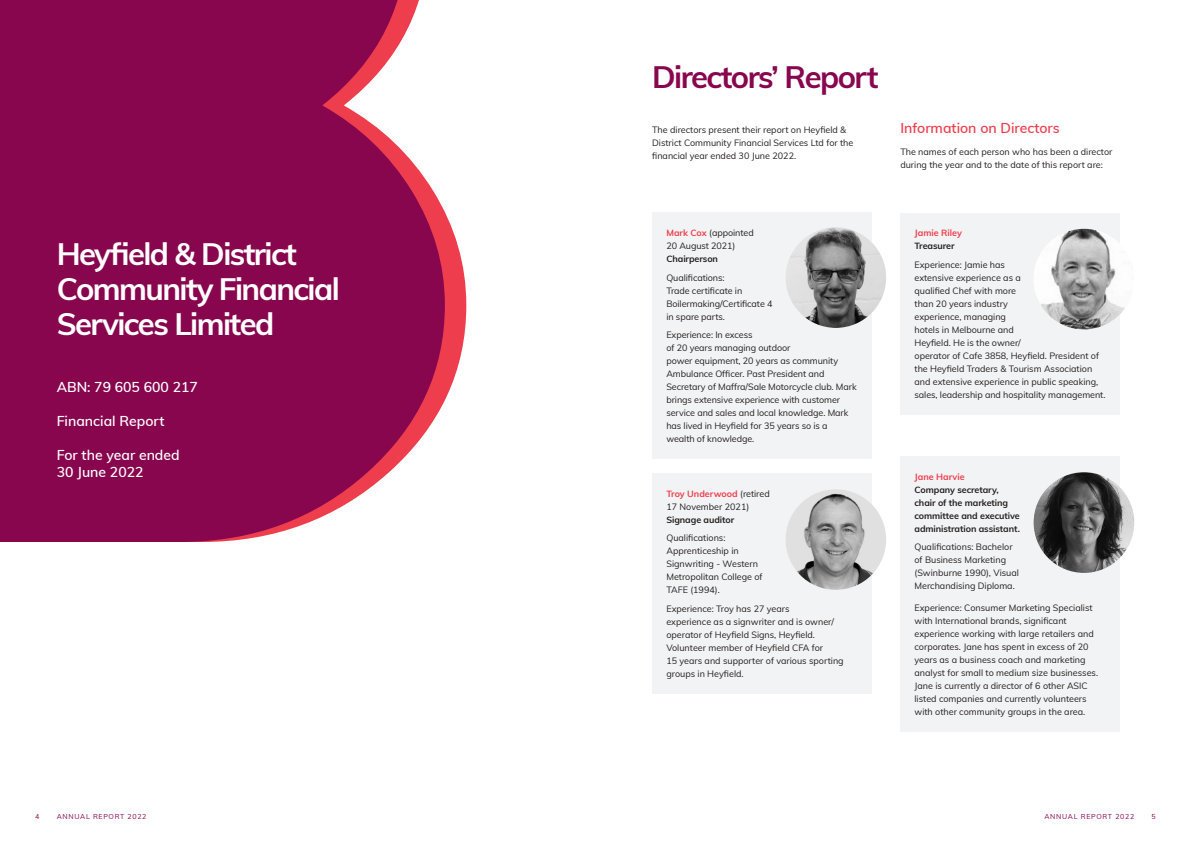
<style>
.page{position:relative;width:1191px;height:842px;background:#fff}
.page>*{position:absolute;margin:0;border:0;box-sizing:border-box;transform-origin:0 0}
.Heading_1{font:700 31px/35px "Muli";letter-spacing:-.05em;color:#fff}
.Heading_1-2{font:700 31px "Muli";letter-spacing:-.05em;color:#88064e}
.Heading_3{font:600 14px/17px "Muli";color:#fff}
.Heading_3-2{font:600 14px "Muli";color:#ee3d4c}
.Reports{font:9px/13px "Muli";color:#231f20}
.Heading_5{font:700 9px/13px "Muli";letter-spacing:-.005em;color:#231f20}
.Heading_5-2{font:9px/13px "Muli";letter-spacing:-.005em;color:#231f20}
.Heading_5-3{font:700 9px/13px "Muli";letter-spacing:-.005em;color:#ee3d4c}
.t1{font:7px "Muli";letter-spacing:.1em;color:#88064e}
.s1{font-weight:700;color:#ee3d4c}
.s2{font-weight:700}
.s3{color:#231f20}
.s4{color:#ee3d4c}
</style>
<div class="page">
<div style="left:900px;top:456px;width:220px;height:276px;background:#f2f3f4"></div>
<img style="left:1033px;top:472px;width:101px;height:101px;border-radius:50px">
<div style="left:900px;top:213px;width:220px;height:201px;background:#f2f3f4"></div>
<img style="left:1033px;top:229px;width:101px;height:100px;border-radius:50px">
<div style="left:652px;top:473px;width:220px;height:221px;background:#f2f3f4"></div>
<img style="left:785px;top:489px;width:101px;height:101px;border-radius:50px">
<div style="left:652px;top:213px;width:220px;height:246px;background:#f2f3f4"></div>
<img style="left:785px;top:227px;width:101px;height:101px;border-radius:50px">
<svg style="left:445px;top:212px;width:21px;height:188px;fill:#ee3d4c"></svg>
<svg style="left:0;top:0;width:445px;height:542px;background:#951b5c"></svg>
<p class="Heading_1" style="left:57px;top:235px;width:285px">Heyfield &amp; District<br>Community Financial<br>Services Limited</p>
<p class="Heading_3" style="left:57px;top:377px;width:143px">ABN: 79 605 600 217</p>
<p class="Heading_3" style="left:57px;top:411px;width:109px">Financial Report</p>
<p class="Heading_3" style="left:57px;top:446px;width:124px">For the year ended<br>30 June 2022</p>
<p class="Heading_1-2" style="left:652px;top:54px;width:228px">Directors’ Report</p>
<p class="Reports" style="left:652px;top:123px;width:203px">The directors present their report on Heyfield &amp;<br>District Community Financial Services Ltd for the financial year ended 30 June 2022.</p>
<p class="Heading_3-2" style="left:900px;top:118px;width:161px">Information on Directors</p>
<p class="Reports" style="left:900px;top:145px;width:214px">The names of each person who has been a director during the year and to the date of this report are:</p>
<p class="Heading_5-2" style="left:666px;top:226px;width:89px"><span class="s1">Mark Cox</span> (appointed<br>20 August 2021)<br><span class="s2">Chairperson</span></p>
<p class="Reports" style="left:666px;top:270px;width:108px">Qualifications:<br>Trade certificate in<br>Boilermaking/Certificate 4 in spare parts.</p>
<p class="Reports" style="left:666px;top:328px;width:192px">Experience: In excess<br>of 20 years managing outdoor<br>power equipment, 20 years as community Ambulance Officer. Past President and Secretary of Maffra/Sale Motorcycle club. Mark brings extensive experience with customer service and sales and local knowledge. Mark has lived in Heyfield for 35 years so is a wealth of knowledge.</p>
<p class="Heading_5-2" style="left:666px;top:486px;width:105px"><span class="s1">Troy Underwood</span> (retired<br>17 November 2021)<br><span class="s2">Signage auditor</span></p>
<p class="Reports" style="left:666px;top:531px;width:98px">Qualifications:<br>Apprenticeship in<br>Signwriting - Western<br>Metropolitan College of<br>TAFE (1994).</p>
<p class="Reports" style="left:666px;top:602px;width:179px">Experience: Troy has 27 years<br>experience as a signwriter and is owner/ operator of Heyfield Signs, Heyfield.<br>Volunteer member of Heyfield CFA for<br>15 years and supporter of various sporting groups in Heyfield.</p>
<p class="Heading_5-3" style="left:914px;top:226px;width:49px">Jamie Riley<br><span class="s3">Treasurer</span></p>
<p class="Reports" style="left:914px;top:257px;width:193px">Experience: Jamie has<br>extensive experience as a<br>qualified Chef with more<br>than 20 years industry<br>experience, managing<br>hotels in Melbourne and<br>Heyfield. He is the owner/<br>operator of Cafe 3858, Heyfield. President of the Heyfield Traders &amp; Tourism Association and extensive experience in public speaking, sales, leadership and hospitality management.</p>
<p class="Heading_5" style="left:914px;top:469px;width:107px"><span class="s4">Jane Harvie<br></span>Company secretary, chair of the marketing committee and executive administration assistant.</p>
<p class="Reports" style="left:914px;top:540px;width:106px">Qualifications: Bachelor of Business Marketing (Swinburne 1990), Visual<br>Merchandising Diploma.</p>
<p class="Reports" style="left:914px;top:601px;width:185px">Experience: Consumer Marketing Specialist with International brands, significant experience working with large retailers and corporates. Jane has spent in excess of 20 years as a business coach and marketing analyst for small to medium size businesses.<br>Jane is currently a director of 6 other ASIC listed companies and currently volunteers with other community groups in the area.</p>
<p class="t1" style="left:35px;top:811px;width:6px">4</p>
<p class="t1" style="left:57px;top:811px;width:91px">ANNUAL REPORT 2022</p>
<p class="t1" style="left:1044px;top:811px;width:91px">ANNUAL REPORT 2022</p>
<p class="t1" style="left:1151px;top:811px;width:6px">5</p>
</div>
